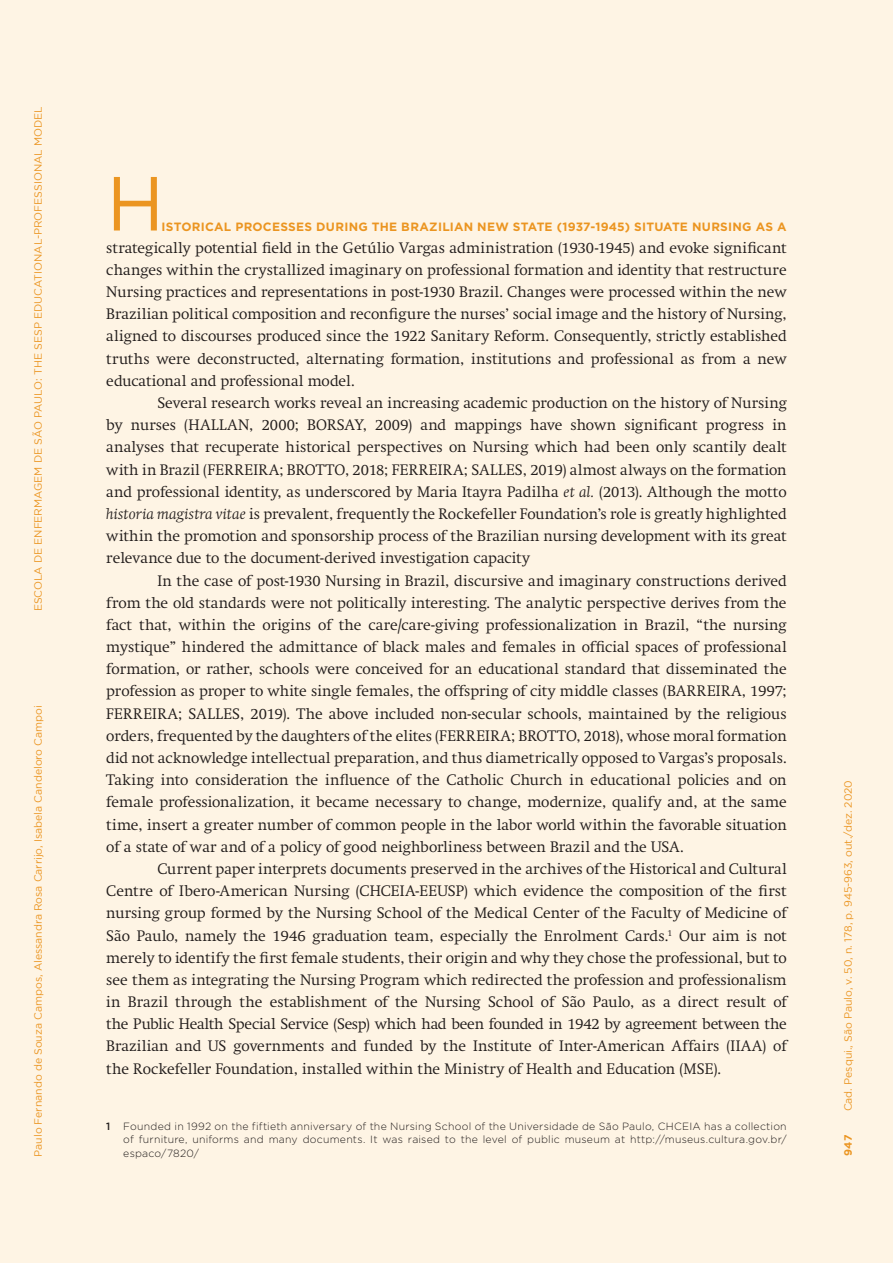
<style>
.page{position:relative;width:893px;height:1263px;background:#fef4e4}
.page>*{position:absolute;margin:0;border:0;box-sizing:border-box;transform-origin:0 0}
.Texto_paragrafo_1_IN{font:76.5px "Gotham HTF";color:#ec9c26}
.Texto_INGLES{font:300 15px/22.2px "Swift";letter-spacing:.005em;color:#231f20;text-align:justify}
.Texto_paragrafo_1_IN-2{font:300 15px/22.2px "Swift";letter-spacing:-.005em;color:#231f20;text-align:justify}
.Texto_paragrafo_1_IN-3{font:700 12px "Gotham HTF";letter-spacing:.02em;color:#ec9c26}
.nota_rodapé{font:300 10.5px/13.5px "Gotham HTF";letter-spacing:.02em;color:#231f20;text-align:justify}
.t1{font:10.5px "Gotham";color:#ec9c26}
.t2{font:700 10.5px "Gotham";color:#ec9c26}
.s1{font-style:italic}
.s2{font-weight:500}
</style>
<div class="page">
<p class="t1" style="left:32px;top:611px;width:506px;rotate:-90deg">ESCOLA DE ENFERMAGEM DE SÃO PAULO: THE SESP EDUCATIONAL-PROFESSIONAL MODEL</p>
<p class="t1" style="left:32px;top:1157px;width:453px;rotate:-90deg">Paulo Fernando de Souza Campos, Alessandra Rosa Carrijo, Isabela Candeloro Campoi</p>
<p class="Texto_paragrafo_1_IN" style="left:106px;top:161px;width:60px">H</p>
<p class="Texto_paragrafo_1_IN-3" style="left:162px;top:219px;width:627px">ISTORICAL PROCESSES DURING THE BRAZILIAN NEW STATE (1937-1945) SITUATE NURSING AS A</p>
<p class="Texto_paragrafo_1_IN-2" style="left:106px;top:236px;width:682px">strategically potential field in the Getúlio Vargas administration (1930-1945) and evoke significant changes within the crystallized imaginary on professional formation and identity that restructure Nursing practices and representations in post-1930 Brazil. Changes were processed within the new Brazilian political composition and reconfigure the nurses’ social image and the history of Nursing, aligned to discourses produced since the 1922 Sanitary Reform. Consequently, strictly established truths were deconstructed, alternating formation, institutions and professional as from a new educational and professional model.</p>
<p class="Texto_INGLES" style="left:106px;top:392px;width:682px;text-indent:51px">Several research works reveal an increasing academic production on the history of Nursing by nurses (HALLAN, 2000; BORSAY, 2009) and mappings have shown significant progress in analyses that recuperate historical perspectives on Nursing which had been only scantily dealt with in Brazil (FERREIRA; BROTTO, 2018; FERREIRA; SALLES, 2019) almost always on the formation and professional identity, as underscored by Maria Itayra Padilha <span class="s1">et al.</span> (2013). Although the motto <span class="s1">historia magistra vitae</span> is prevalent, frequently the Rockefeller Foundation’s role is greatly highlighted within the promotion and sponsorship process of the Brazilian nursing development with its great relevance due to the document-derived investigation capacity</p>
<p class="Texto_INGLES" style="left:106px;top:569px;width:682px;text-indent:51px">In the case of post-1930 Nursing in Brazil, discursive and imaginary constructions derived from the old standards were not politically interesting. The analytic perspective derives from the fact that, within the origins of the care/care-giving professionalization in Brazil, “the nursing mystique” hindered the admittance of black males and females in official spaces of professional formation, or rather, schools were conceived for an educational standard that disseminated the profession as proper to white single females, the offspring of city middle classes (BARREIRA, 1997; FERREIRA; SALLES, 2019). The above included non-secular schools, maintained by the religious orders, frequented by the daughters of the elites (FERREIRA; BROTTO, 2018), whose moral formation did not acknowledge intellectual preparation, and thus diametrically opposed to Vargas’s proposals.<br>Taking into consideration the influence of the Catholic Church in educational policies and on female professionalization, it became necessary to change, modernize, qualify and, at the same time, insert a greater number of common people in the labor world within the favorable situation of a state of war and of a policy of good neighborliness between Brazil and the USA.</p>
<p class="Texto_INGLES" style="left:106px;top:858px;width:682px;text-indent:51px">Current paper interprets documents preserved in the archives of the Historical and Cultural Centre of Ibero-American Nursing (CHCEIA-EEUSP) which evidence the composition of the first nursing group formed by the Nursing School of the Medical Center of the Faculty of Medicine of São Paulo, namely the 1946 graduation team, especially the Enrolment Cards.<sup>1</sup> Our aim is not merely to identify the first female students, their origin and why they chose the professional, but to see them as integrating the Nursing Program which redirected the profession and professionalism in Brazil through the establishment of the Nursing School of São Paulo, as a direct result of the Public Health Special Service (Sesp) which had been founded in 1942 by agreement between the Brazilian and US governments and funded by the Institute of Inter-American Affairs (IIAA) of the Rockefeller Foundation, installed within the Ministry of Health and Education (MSE).</p>
<p class="nota_rodapé" style="left:123px;top:1119px;width:665px;text-indent:-17px"><span class="s2">1</span> Founded in 1992 on the fiftieth anniversary of the Nursing School of the Universidade de São Paulo, CHCEIA has a collection of furniture, uniforms and many documents. It was raised to the level of public museum at http://museus.cultura.gov.br/ espaco/7820/</p>
<p class="t1" style="left:842px;top:1111px;width:333px;rotate:-90deg">Cad. Pesqui., São Paulo, v. 50, n. 178, p. 945-963, out./dez. 2020</p>
<p class="t2" style="left:842px;top:1155px;width:22px;rotate:-90deg">947</p>
</div>
